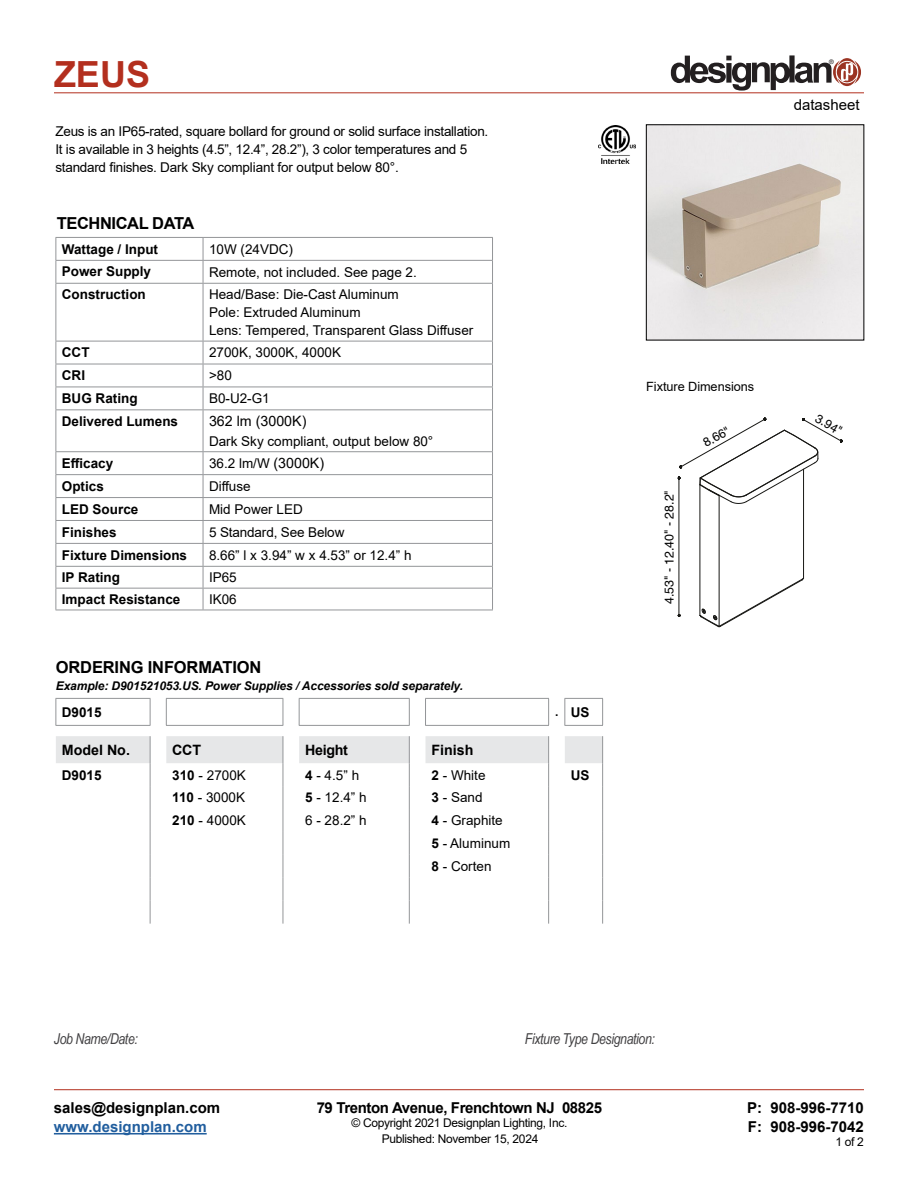
<style>
.page{position:relative;width:918px;height:1188px;background:#fff}
.page>*{position:absolute;margin:0;border:0;box-sizing:border-box;transform-origin:0 0}
.t1{font:700 36px "Arial";color:#b32f1e}
.t2{font:700 16.5px "Arial";letter-spacing:-.01em;color:#000}
.t3{font:700 15px/19.5px "Arial";color:#000}
.t4{font:italic 15px "Arial Narrow";letter-spacing:-.025em;color:#414042}
.t5{font:700 15px "Arial";letter-spacing:-.025em;color:#000}
.t6{font:700 15px "Arial";color:#215e9e}
.t7{font:15px "Arial";color:#000}
.t8{font:700 14.25px "Arial";color:#000}
.t9{font:14.25px "Arial";color:#000}
.t10{font:13.5px/18px "Arial";color:#000}
.t11{font:13.5px/18px "Arial";letter-spacing:-.02em;color:#000}
.t12{font:700 13.5px "Arial";color:#000}
.t13{font:12.75px "Arial";letter-spacing:-.005em;color:#000}
.t14{font:12.3px "Helvetica";color:#000}
.t15{font:12px "Arial";letter-spacing:-.025em;color:#000}
.t16{font:italic 700 12px "Arial";letter-spacing:-.01em;color:#000}
.t17{font:6.3px "Helvetica";color:#231f20}
.s1{font-size:14.25px}
.s2{font-size:12px}
.s3{font-weight:700}
</style>
<div class="page">
<hr style="left:54px;top:93px;width:810px;height:1px;background:#b32f1e">
<hr style="left:54px;top:1089px;width:810px;height:1px;background:#b32f1e">
<hr style="left:54px;top:1133px;width:153px;height:2px;background:#215e9e">
<svg style="left:671px;top:55px;width:190px;height:36px"></svg>
<img style="left:599px;top:125px;width:36px;height:39px">
<hr style="left:56px;top:283px;width:147px;height:1px;background:#939598">
<hr style="left:203px;top:283px;width:290px;height:1px;background:#939598">
<hr style="left:56px;top:284px;width:1px;height:57px;background:#939598">
<hr style="left:56px;top:566px;width:147px;height:1px;background:#939598">
<hr style="left:203px;top:566px;width:290px;height:1px;background:#939598">
<hr style="left:56px;top:588px;width:147px;height:1px;background:#939598">
<hr style="left:203px;top:588px;width:290px;height:1px;background:#939598">
<hr style="left:56px;top:610px;width:147px;height:1px;background:#939598">
<hr style="left:203px;top:610px;width:290px;height:1px;background:#939598">
<hr style="left:56px;top:237px;width:147px;height:1px;background:#939598">
<svg style="left:56px;top:238px;width:1px;height:45px"></svg>
<hr style="left:203px;top:237px;width:290px;height:1px;background:#939598">
<hr style="left:56px;top:260px;width:147px;height:1px;background:#939598">
<hr style="left:203px;top:260px;width:290px;height:1px;background:#939598">
<hr style="left:56px;top:341px;width:147px;height:1px;background:#939598">
<hr style="left:203px;top:341px;width:290px;height:1px;background:#939598">
<svg style="left:56px;top:341px;width:1px;height:68px"></svg>
<hr style="left:56px;top:364px;width:147px;height:1px;background:#939598">
<hr style="left:203px;top:364px;width:290px;height:1px;background:#939598">
<hr style="left:56px;top:387px;width:147px;height:1px;background:#939598">
<hr style="left:203px;top:387px;width:290px;height:1px;background:#939598">
<hr style="left:56px;top:409px;width:147px;height:1px;background:#939598">
<hr style="left:56px;top:410px;width:1px;height:41px;background:#939598">
<hr style="left:203px;top:409px;width:290px;height:1px;background:#939598">
<hr style="left:56px;top:451px;width:147px;height:1px;background:#939598">
<hr style="left:203px;top:451px;width:290px;height:1px;background:#939598">
<hr style="left:56px;top:474px;width:147px;height:1px;background:#939598">
<hr style="left:203px;top:474px;width:290px;height:1px;background:#939598">
<hr style="left:56px;top:497px;width:147px;height:1px;background:#939598">
<hr style="left:203px;top:497px;width:290px;height:1px;background:#939598">
<hr style="left:56px;top:520px;width:147px;height:1px;background:#939598">
<svg style="left:56px;top:452px;width:1px;height:158px"></svg>
<hr style="left:203px;top:520px;width:290px;height:1px;background:#939598">
<hr style="left:56px;top:543px;width:147px;height:1px;background:#939598">
<hr style="left:203px;top:543px;width:290px;height:1px;background:#939598">
<svg style="left:203px;top:238px;width:1px;height:45px"></svg>
<svg style="left:492px;top:238px;width:1px;height:45px"></svg>
<hr style="left:203px;top:284px;width:1px;height:57px;background:#939598">
<hr style="left:492px;top:284px;width:1px;height:57px;background:#939598">
<svg style="left:203px;top:341px;width:1px;height:68px"></svg>
<svg style="left:492px;top:341px;width:1px;height:68px"></svg>
<hr style="left:203px;top:410px;width:1px;height:41px;background:#939598">
<hr style="left:492px;top:410px;width:1px;height:41px;background:#939598">
<svg style="left:203px;top:452px;width:1px;height:158px"></svg>
<svg style="left:492px;top:452px;width:1px;height:158px"></svg>
<hr style="left:56px;top:698px;width:94px;height:1px;background:#939598">
<svg style="left:56px;top:699px;width:1px;height:26px"></svg>
<svg style="left:150px;top:699px;width:1px;height:26px"></svg>
<hr style="left:425px;top:698px;width:124px;height:1px;background:#939598">
<svg style="left:425px;top:699px;width:1px;height:26px"></svg>
<svg style="left:548px;top:699px;width:1px;height:26px"></svg>
<hr style="left:564px;top:698px;width:39px;height:1px;background:#939598">
<svg style="left:564px;top:699px;width:1px;height:26px"></svg>
<svg style="left:602px;top:699px;width:1px;height:26px"></svg>
<hr style="left:56px;top:725px;width:94px;height:1px;background:#939598">
<hr style="left:425px;top:725px;width:124px;height:1px;background:#939598">
<hr style="left:564px;top:725px;width:39px;height:1px;background:#939598">
<hr style="left:166px;top:698px;width:117px;height:1px;background:#939598">
<svg style="left:166px;top:699px;width:1px;height:26px"></svg>
<svg style="left:283px;top:699px;width:1px;height:26px"></svg>
<hr style="left:299px;top:698px;width:111px;height:1px;background:#939598">
<svg style="left:299px;top:699px;width:1px;height:26px"></svg>
<svg style="left:409px;top:699px;width:1px;height:26px"></svg>
<hr style="left:166px;top:725px;width:117px;height:1px;background:#939598">
<hr style="left:299px;top:725px;width:111px;height:1px;background:#939598">
<svg style="left:56px;top:736px;width:547px;height:188px"></svg>
<img style="left:648px;top:127px;width:214px;height:211px">
<svg style="left:678px;top:418px;width:165px;height:209px"></svg>
<h1 class="t1" style="left:54px;top:49px;width:98px">ZEUS</h1>
<p class="t17" style="left:829px;top:58px;width:6px">®</p>
<p class="t11" style="left:56px;top:123px;width:434px">Zeus is an IP65-rated, square bollard for ground or solid surface installation.<br>It is available in 3 heights (4.5”, 12.4”, 28.2”), 3 color temperatures and 5 standard finishes. Dark Sky compliant for output below 80°.</p>
<p class="t2" style="left:57px;top:211px;width:139px">TECHNICAL DATA</p>
<p class="t12" style="left:62px;top:240px;width:98px">Wattage / Input</p>
<p class="t10" style="left:209px;top:240px;width:86px">10W (24VDC)</p>
<p class="t12" style="left:62px;top:262px;width:91px">Power Supply</p>
<p class="t10" style="left:209px;top:263px;width:209px">Remote, not included. See page 2.</p>
<p class="t12" style="left:62px;top:285px;width:85px">Construction</p>
<p class="t10" style="left:209px;top:285px;width:266px">Head/Base: Die-Cast Aluminum<br>Pole: Extruded Aluminum<br>Lens: Tempered, Transparent Glass Diffuser</p>
<p class="t12" style="left:62px;top:343px;width:29px">CCT</p>
<p class="t10" style="left:209px;top:344px;width:134px">2700K, 3000K, 4000K</p>
<p class="t12" style="left:62px;top:366px;width:25px">CRI</p>
<p class="t10" style="left:209px;top:367px;width:24px">&gt;80</p>
<p class="t12" style="left:62px;top:389px;width:77px">BUG Rating</p>
<p class="t10" style="left:209px;top:389px;width:62px">B0-U2-G1</p>
<p class="t12" style="left:62px;top:411px;width:118px">Delivered Lumens</p>
<p class="t9" style="left:209px;top:411px;width:99px">362 lm (3000K)</p>
<p class="t10" style="left:209px;top:432px;width:226px">Dark Sky compliant, output below 80°</p>
<p class="t12" style="left:62px;top:454px;width:53px">Efficacy</p>
<p class="t10" style="left:209px;top:455px;width:117px">36.2 lm/W <span class="s1">(3000K)</span></p>
<p class="t12" style="left:62px;top:477px;width:44px">Optics</p>
<p class="t10" style="left:209px;top:477px;width:43px">Diffuse</p>
<p class="t12" style="left:62px;top:500px;width:78px">LED Source</p>
<p class="t10" style="left:209px;top:500px;width:95px">Mid Power LED</p>
<p class="t12" style="left:62px;top:523px;width:56px">Finishes</p>
<p class="t10" style="left:209px;top:523px;width:137px">5 Standard, See Below</p>
<p class="t12" style="left:62px;top:546px;width:127px">Fixture Dimensions</p>
<p class="t10" style="left:209px;top:546px;width:204px">8.66” l x 3.94” w x 4.53” or 12.4” h</p>
<p class="t12" style="left:62px;top:568px;width:60px">IP Rating</p>
<p class="t10" style="left:209px;top:568px;width:29px">IP65</p>
<p class="t12" style="left:62px;top:590px;width:120px">Impact Resistance</p>
<p class="t10" style="left:209px;top:590px;width:29px">IK06</p>
<p class="t2" style="left:56px;top:656px;width:207px">ORDERING INFORMATION</p>
<p class="t16" style="left:56px;top:678px;width:409px">Example: D901521053.US. Power Supplies / Accessories sold separately.</p>
<p class="t12" style="left:62px;top:703px;width:41px">D9015</p>
<p class="t12" style="left:555px;top:703px;width:36px"><span class="s2">.</span> US</p>
<p class="t8" style="left:62px;top:740px;width:70px">Model No.</p>
<p class="t8" style="left:172px;top:740px;width:30px">CCT</p>
<p class="t8" style="left:305px;top:740px;width:44px">Height</p>
<p class="t8" style="left:432px;top:740px;width:43px">Finish</p>
<p class="t12" style="left:62px;top:765px;width:41px">D9015</p>
<p class="t10" style="left:172px;top:766px;width:75px"><span class="s3">310</span> - 2700K</p>
<p class="t10" style="left:305px;top:766px;width:56px"><span class="s3">4</span> - 4.5” h</p>
<p class="t10" style="left:432px;top:766px;width:56px"><span class="s3">2</span> - White</p>
<p class="t12" style="left:571px;top:765px;width:20px">US</p>
<p class="t10" style="left:172px;top:789px;width:74px"><span class="s3">110</span> - 3000K</p>
<p class="t10" style="left:305px;top:789px;width:63px"><span class="s3">5</span> - 12.4” h</p>
<p class="t10" style="left:432px;top:789px;width:53px"><span class="s3">3</span> - Sand</p>
<p class="t10" style="left:172px;top:812px;width:75px"><span class="s3">210</span> - 4000K</p>
<p class="t10" style="left:305px;top:812px;width:63px">6 - 28.2” h</p>
<p class="t10" style="left:432px;top:809px;width:80px;line-height:23px"><span class="s3">4</span> - Graphite<br><span class="s3">5</span> - Aluminum<br><span class="s3">8</span> - Corten</p>
<p class="t7" style="left:794px;top:95px;width:67px">datasheet</p>
<p class="t13" style="left:646px;top:378px;width:110px">Fixture Dimensions</p>
<p class="t14" style="left:662px;top:604px;width:115px;rotate:-90deg">4.53" - 12.40" - 28.2"</p>
<p class="t14" style="left:701px;top:438px;width:30px;rotate:-30deg">8.66"</p>
<p class="t14" style="left:820px;top:411px;width:30px;rotate:30deg">3.94"</p>
<p class="t4" style="left:54px;top:1028px;width:85px">Job Name/Date:</p>
<p class="t4" style="left:525px;top:1029px;width:132px">Fixture Type Designation:</p>
<p class="t3" style="left:54px;top:1098px;width:168px">sales@designplan.com</p>
<p class="t6" style="left:54px;top:1116px;width:154px">www.designplan.com</p>
<p class="t5" style="left:317px;top:1097px;width:287px">79 Trenton Avenue, Frenchtown NJ 08825</p>
<p class="t15" style="left:351px;top:1115px;width:217px">© Copyright 2021 Designplan Lighting, Inc.</p>
<p class="t3" style="left:747px;top:1098px;width:118px">P: 908-996-7710<br>F: 908-996-7042</p>
<p class="t15" style="left:382px;top:1130px;width:158px">Published: November 15, 2024</p>
<p class="t15" style="left:835px;top:1133px;width:30px">1 of 2</p>
</div>
